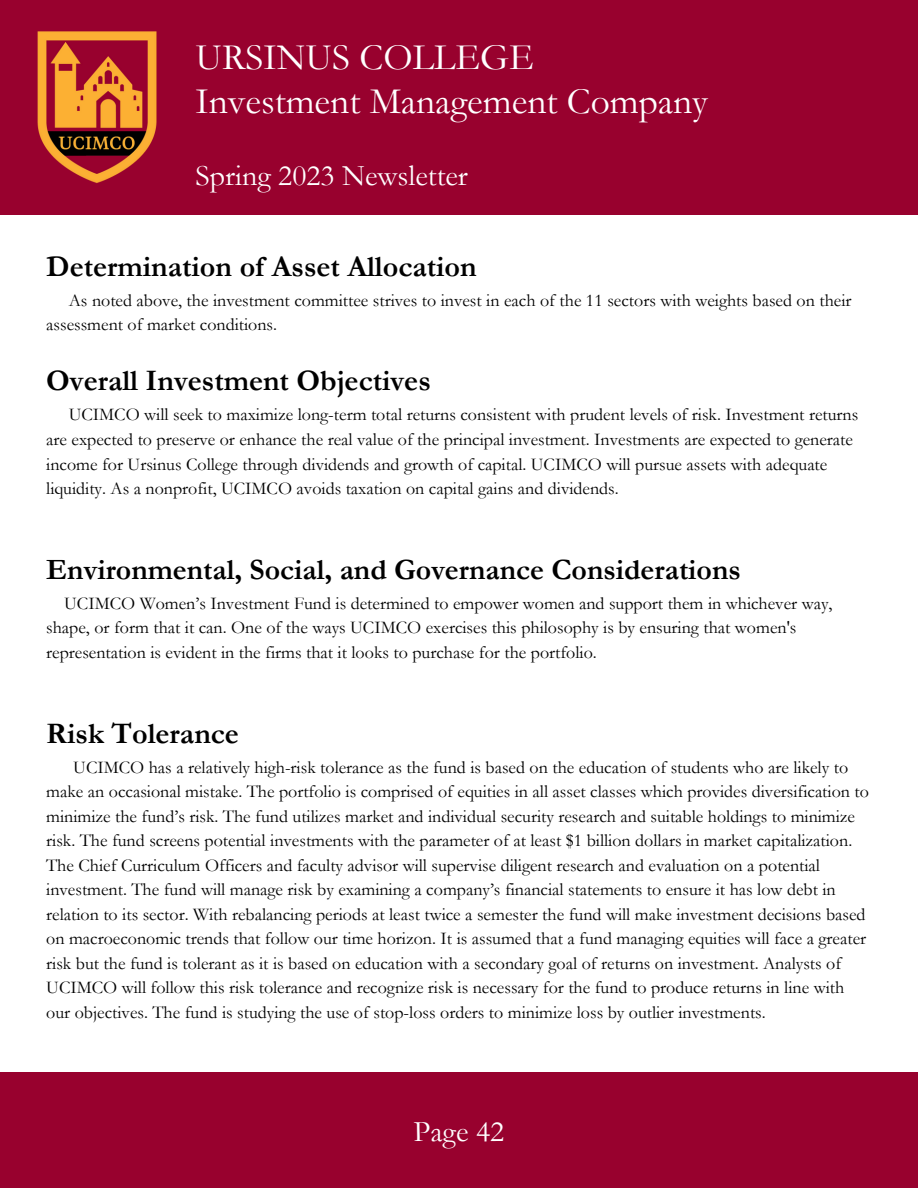
<style>
.page{position:relative;width:918px;height:1188px;background:#fff}
.page>*{position:absolute;margin:0;border:0;box-sizing:border-box;transform-origin:0 0}
.t1{font:37.5px/44.2px "Garamond";color:#fff}
.t2{font:700 30px "Garamond";color:#000}
.t3{font:30px "Garamond";color:#fff}
.t4{font:700 29.7px "Garamond";color:#000}
.t5{font:18px/24.6px "Garamond";color:#000}
</style>
<div class="page">
<div style="left:0;top:0;width:918px;height:215px;background:#98012e"></div>
<div style="left:0;top:1073px;width:918px;height:115px;background:#98012e"></div>
<img style="left:37px;top:31px;width:120px;height:152px">
<h1 class="t1" style="left:196px;top:36px;width:514px">URSINUS COLLEGE<br>Investment Management Company</h1>
<h2 class="t3" style="left:196px;top:159px;width:274px">Spring 2023 Newsletter</h2>
<h2 class="t2" style="left:46px;top:250px;width:432px">Determination of Asset Allocation</h2>
<p class="t5" style="left:46px;top:288px;width:807px;text-indent:23px">As noted above, the investment committee strives to invest in each of the 11 sectors with weights based on their assessment of market conditions.</p>
<h2 class="t2" style="left:46px;top:365px;width:386px">Overall Investment Objectives</h2>
<p class="t5" style="left:46px;top:403px;width:814px;text-indent:23px">UCIMCO will seek to maximize long-term total returns consistent with prudent levels of risk. Investment returns are expected to preserve or enhance the real value of the principal investment. Investments are expected to generate income for Ursinus College through dividends and growth of capital. UCIMCO will pursue assets with adequate liquidity. As a nonprofit, UCIMCO avoids taxation on capital gains and dividends.</p>
<h3 class="t4" style="left:46px;top:553px;width:696px">Environmental, Social, and Governance Considerations</h3>
<p class="t5" style="left:46px;top:591px;width:788px;text-indent:18px">UCIMCO Women’s Investment Fund is determined to empower women and support them in whichever way, shape, or form that it can. One of the ways UCIMCO exercises this philosophy is by ensuring that women's representation is evident in the firms that it looks to purchase for the portfolio.</p>
<h2 class="t2" style="left:46px;top:717px;width:194px">Risk Tolerance</h2>
<p class="t5" style="left:46px;top:755px;width:824px;text-indent:27px">UCIMCO has a relatively high-risk tolerance as the fund is based on the education of students who are likely to make an occasional mistake. The portfolio is comprised of equities in all asset classes which provides diversification to minimize the fund’s risk. The fund utilizes market and individual security research and suitable holdings to minimize risk. The fund screens potential investments with the parameter of at least $1 billion dollars in market capitalization.<br>The Chief Curriculum Officers and faculty advisor will supervise diligent research and evaluation on a potential investment. The fund will manage risk by examining a company’s financial statements to ensure it has low debt in relation to its sector. With rebalancing periods at least twice a semester the fund will make investment decisions based on macroeconomic trends that follow our time horizon. It is assumed that a fund managing equities will face a greater risk but the fund is tolerant as it is based on education with a secondary goal of returns on investment. Analysts of UCIMCO will follow this risk tolerance and recognize risk is necessary for the fund to produce returns in line with our objectives. The fund is studying the use of stop-loss orders to minimize loss by outlier investments.</p>
<h2 class="t3" style="left:414px;top:1116px;width:92px">Page 42</h2>
</div>
